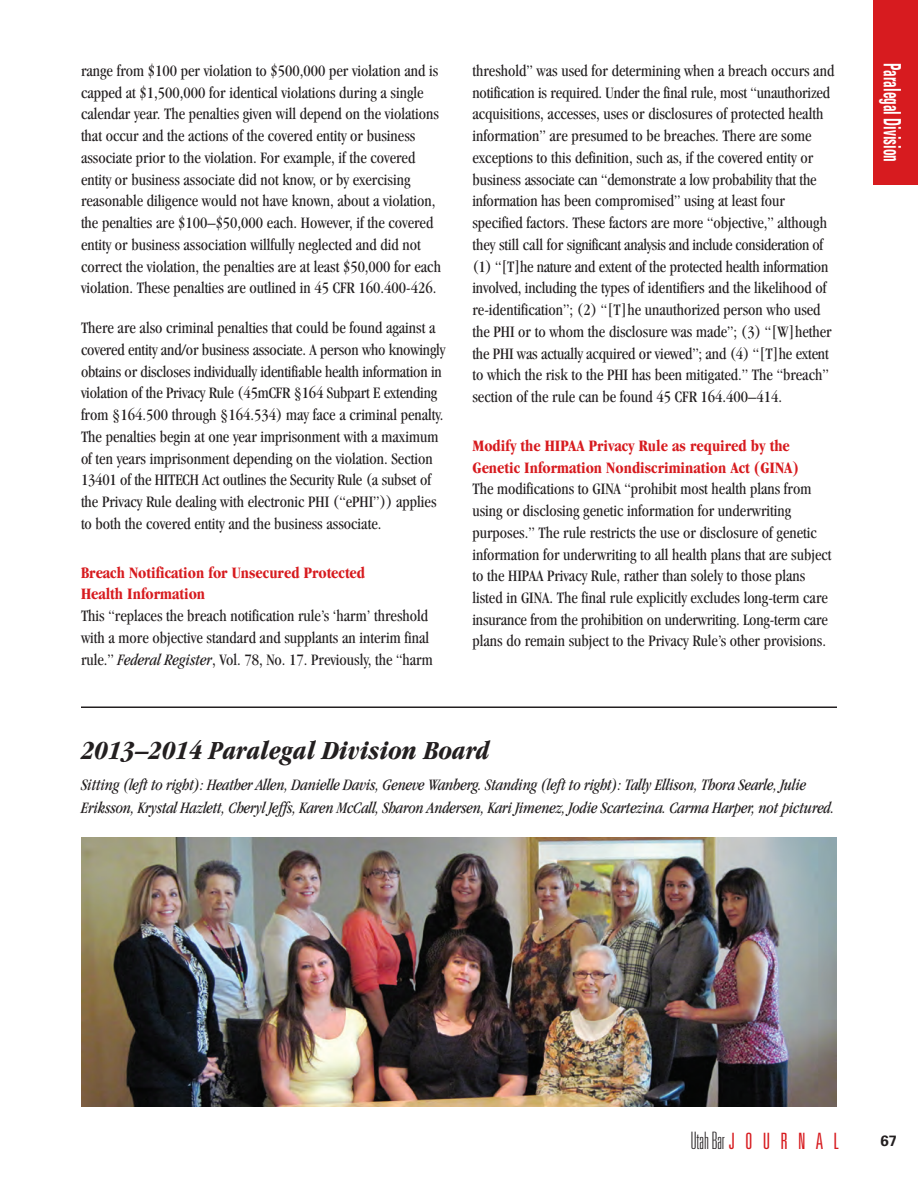
<style>
.page{position:relative;width:918px;height:1188px;background:#fff}
.page>*{position:absolute;margin:0;border:0;box-sizing:border-box;transform-origin:0 0}
.small_head{font:italic 700 condensed 27px "Garamond";color:#231f20}
.t1{font:700 condensed 24px "Univers";color:#fff;scale:.55 1}
.t2{font:100 ultra-condensed 24px "Univers";color:#231f20}
.body{font:condensed 16.5px/21.8px "Garamond";color:#231f20}
.body-2{font:italic condensed 16.5px/22.5px "Garamond";letter-spacing:-.01em;color:#231f20}
.subhead{font:700 condensed 16.5px/21.8px "Garamond";color:#d71b1f}
.t3{font:700 15px "Univers";color:#231f20}
.s1{font-style:italic}
.s2{font-weight:300;font-size:22.5px;color:#d71b1f}
</style>
<div class="page">
<img style="left:81px;top:837px;width:756px;height:270px">
<hr style="left:81px;top:706px;width:756px;height:2px;background:#231f20">
<div style="left:873px;top:0;width:45px;height:184px;background:#d71b1f"></div>
<p class="body" style="left:81px;top:60px;width:362px">range from $100 per violation to $500,000 per violation and is capped at $1,500,000 for identical violations during a single calendar year. The penalties given will depend on the violations that occur and the actions of the covered entity or business associate prior to the violation. For example, if the covered entity or business associate did not know, or by exercising reasonable diligence would not have known, about a violation, the penalties are $100–$50,000 each. However, if the covered entity or business association willfully neglected and did not correct the violation, the penalties are at least $50,000 for each violation. These penalties are outlined in 45 CFR 160.400-426.</p>
<p class="body" style="left:81px;top:317px;width:366px">There are also criminal penalties that could be found against a covered entity and/or business associate. A person who knowingly obtains or discloses individually identifiable health information in violation of the Privacy Rule (45mCFR §164 Subpart E extending from §164.500 through §164.534) may face a criminal penalty.<br>The penalties begin at one year imprisonment with a maximum of ten years imprisonment depending on the violation. Section 13401 of the HITECH Act outlines the Security Rule (a subset of the Privacy Rule dealing with electronic PHI (“ePHI”)) applies to both the covered entity and the business associate.</p>
<p class="subhead" style="left:81px;top:561px;width:286px">Breach Notification for Unsecured Protected<br>Health Information</p>
<p class="body" style="left:81px;top:605px;width:353px">This “replaces the breach notification rule’s ‘harm’ threshold with a more objective standard and supplants an interim final rule.” <span class="s1">Federal Register</span>, Vol. 78, No. 17. Previously, the “harm</p>
<p class="body" style="left:472px;top:60px;width:363px">threshold” was used for determining when a breach occurs and notification is required. Under the final rule, most “unauthorized acquisitions, accesses, uses or disclosures of protected health information” are presumed to be breaches. There are some exceptions to this definition, such as, if the covered entity or business associate can “demonstrate a low probability that the information has been compromised” using at least four specified factors. These factors are more “objective,” although they still call for significant analysis and include consideration of (1) “[T]he nature and extent of the protected health information involved, including the types of identifiers and the likelihood of re-identification”; (2) “[T]he unauthorized person who used the PHI or to whom the disclosure was made”; (3) “[W]hether the PHI was actually acquired or viewed”; and (4) “[T]he extent to which the risk to the PHI has been mitigated.” The “breach” section of the rule can be found 45 CFR 164.400–414.</p>
<p class="subhead" style="left:472px;top:435px;width:328px">Modify the HIPAA Privacy Rule as required by the<br>Genetic Information Nondiscrimination Act (GINA)</p>
<p class="body" style="left:472px;top:478px;width:361px">The modifications to GINA “prohibit most health plans from using or disclosing genetic information for underwriting purposes.” The rule restricts the use or disclosure of genetic information for underwriting to all health plans that are subject to the HIPAA Privacy Rule, rather than solely to those plans listed in GINA. The final rule explicitly excludes long-term care insurance from the prohibition on underwriting. Long-term care plans do remain subject to the Privacy Rule’s other provisions.</p>
<p class="small_head" style="left:81px;top:735px;width:410px">2013–2014 Paralegal Division Board</p>
<p class="body-2" style="left:81px;top:774px;width:755px">Sitting (left to right): Heather Allen, Danielle Davis, Geneve Wanberg. Standing (left to right): Tally Ellison, Thora Searle, Julie<br>Eriksson, Krystal Hazlett, Cheryl Jeffs, Karen McCall, Sharon Andersen, Kari Jimenez, Jodie Scartezina. Carma Harper, not pictured.</p>
<p class="t1" style="left:907px;top:63px;width:181px;rotate:90deg">Paralegal Division</p>
<h2 class="t2" style="left:691px;top:1128px;width:150px">Utah Bar<span class="s2">JOURNAL</span></h2>
<p class="t3" style="left:880px;top:1131px;width:18px">67</p>
</div>
